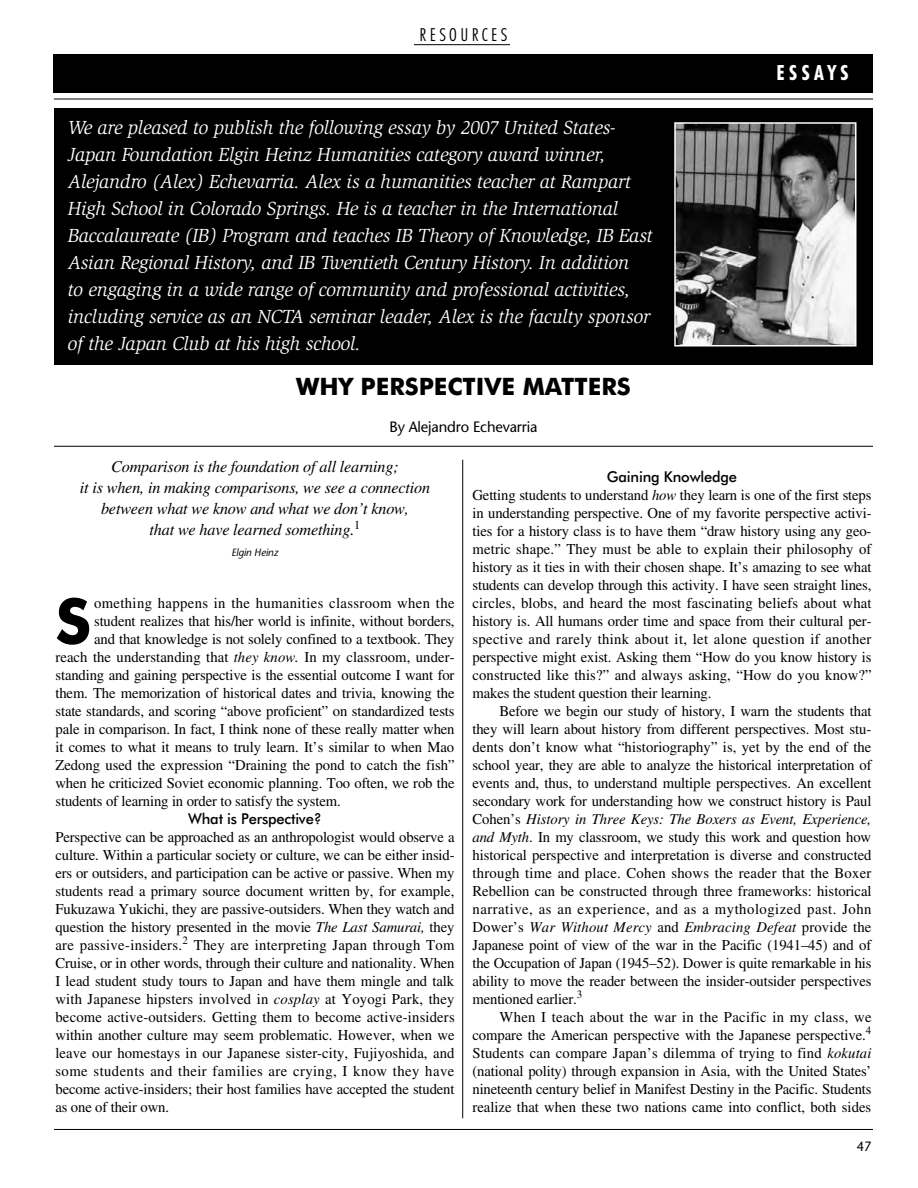
<style>
.page{position:relative;width:918px;height:1188px;background:#fff}
.page>*{position:absolute;margin:0;border:0;box-sizing:border-box;transform-origin:0 0}
.t1{font:700 62.7px "Futura BT";color:#000}
.t2{font:700 24px "Futura BT";color:#000}
.t3{font:700 condensed 21px "Futura BT";letter-spacing:.21em;color:#fff}
.t4{font:italic 19.5px/27px "Slimbach";letter-spacing:-.01em;color:#fff}
.t5{font:300 condensed 18px "Futura BT";letter-spacing:.185em;color:#000}
.t6{font:italic 16.5px/21px "EAA Times";letter-spacing:-.01em;color:#000;text-align:center}
.t7{font:15px/18px "EAA Times";letter-spacing:-.01em;color:#000;text-align:justify}
.t8{font:15px "EAA Times";letter-spacing:.025em;color:#000}
.t9{font:500 15px "Futura BT";letter-spacing:-.01em;color:#000}
.t10{font:15px "Stone Sans";letter-spacing:-.01em;color:#000}
.t11{font:13.5px "Stone Sans";color:#000;scale:.95 1}
.t12{font:italic 10.5px "Stone Sans";letter-spacing:-.01em;color:#000}
.s1{font-style:italic}
</style>
<div class="page">
<div style="left:54px;top:108px;width:819px;height:256px;background:#000"></div>
<div style="left:54px;top:54px;width:819px;height:39px;background:#000"></div>
<hr style="left:54px;top:1129px;width:819px;height:1px;background:#000">
<hr style="left:414px;top:44px;width:96px;height:1px;background:#000">
<hr style="left:462px;top:460px;width:1px;height:658px;background:#000">
<hr style="left:54px;top:99px;width:819px;height:1px;background:#000">
<img style="left:677px;top:125px;width:176px;height:218px">
<div style="left:674px;top:122px;width:182px;height:224px;border:2px solid #fff"></div>
<hr style="left:54px;top:446px;width:819px;height:1px;background:#000">
<p class="t5" style="left:420px;top:28px;width:89px">RESOURCES</p>
<p class="t4" style="left:68px;top:115px;width:587px">We are pleased to publish the following essay by 2007 United States-Japan Foundation Elgin Heinz Humanities category award winner, Alejandro (Alex) Echevarria. Alex is a humanities teacher at Rampart High School in Colorado Springs. He is a teacher in the International Baccalaureate (IB) Program and teaches IB Theory of Knowledge, IB East Asian Regional History, and IB Twentieth Century History. In addition<br>to engaging in a wide range of community and professional activities, including service as an NCTA seminar leader, Alex is the faculty sponsor of the Japan Club at his high school.</p>
<h2 class="t2" style="left:296px;top:377px;width:336px">WHY PERSPECTIVE MATTERS</h2>
<p class="t10" style="left:389px;top:421px;width:150px">By Alejandro Echevarria</p>
<h3 class="t3" style="left:776px;top:65px;width:74px">ESSAYS</h3>
<p class="t6" style="left:80px;top:457px;width:352px">Comparison is the foundation of all learning;<br>it is when, in making comparisons, we see a connection between what we know and what we don’t know,<br>that we have learned something.<sup>1</sup></p>
<p class="t12" style="left:232px;top:548px;width:48px">Elgin Heinz</p>
<h1 class="t1" style="left:55px;top:596px;width:37px">S</h1>
<p class="t8" style="left:94px;top:597px;width:362px">omething happens in the humanities classroom when the</p>
<p class="t7" style="left:94px;top:613px;width:362px">student realizes that his/her world is infinite, without borders,</p>
<p class="t7" style="left:94px;top:631px;width:362px">and that knowledge is not solely confined to a textbook. They</p>
<p class="t7" style="left:55px;top:649px;width:401px">reach the understanding that <span class="s1">they know.</span> In my classroom, under-</p>
<p class="t7" style="left:55px;top:667px;width:401px">standing and gaining perspective is the essential outcome I want for</p>
<p class="t7" style="left:55px;top:685px;width:401px">them. The memorization of historical dates and trivia, knowing the</p>
<p class="t7" style="left:55px;top:703px;width:401px">state standards, and scoring “above proficient” on standardized tests</p>
<p class="t7" style="left:55px;top:721px;width:401px">pale in comparison. In fact, I think none of these really matter when</p>
<p class="t7" style="left:55px;top:739px;width:400px">it comes to what it means to truly learn. It’s similar to when Mao</p>
<p class="t7" style="left:55px;top:757px;width:401px">Zedong used the expression “Draining the pond to catch the fish”</p>
<p class="t7" style="left:55px;top:775px;width:401px">when he criticized Soviet economic planning. Too often, we rob the</p>
<p class="t7" style="left:55px;top:793px;width:287px">students of learning in order to satisfy the system.</p>
<p class="t9" style="left:188px;top:812px;width:135px">What is Perspective?</p>
<p class="t7" style="left:55px;top:829px;width:401px">Perspective can be approached as an anthropologist would observe a culture. Within a particular society or culture, we can be either insid&shy;ers or outsiders, and participation can be active or passive. When my students read a primary source document written by, for example, Fukuzawa Yukichi, they are passive-outsiders. When they watch and question the history presented in the movie <span class="s1">The Last Samurai,</span> they are passive-insiders.<sup>2</sup> They are interpreting Japan through Tom Cruise, or in other words, through their culture and nationality. When I lead student study tours to Japan and have them mingle and talk with Japanese hipsters involved in <span class="s1">cosplay</span> at Yoyogi Park, they become active-outsiders. Getting them to become active-insiders within another culture may seem problematic. However, when we leave our homestays in our Japanese sister-city, Fujiyoshida, and some students and their families are crying, I know they have become active-insiders; their host families have accepted the student as one of their own.</p>
<p class="t9" style="left:607px;top:470px;width:132px">Gaining Knowledge</p>
<p class="t7" style="left:473px;top:487px;width:401px">Getting students to understand <span class="s1">how</span> they learn is one of the first steps in understanding perspective. One of my favorite perspective activi&shy;ties for a history class is to have them “draw history using any geo&shy;metric shape.” They must be able to explain their philosophy of history as it ties in with their chosen shape. It’s amazing to see what students can develop through this activity. I have seen straight lines, circles, blobs, and heard the most fascinating beliefs about what history is. All humans order time and space from their cultural per&shy;spective and rarely think about it, let alone question if another perspective might exist. Asking them “How do you know history is constructed like this?” and always asking, “How do you know?” makes the student question their learning.</p>
<p class="t7" style="left:473px;top:703px;width:401px;text-indent:27px">Before we begin our study of history, I warn the students that they will learn about history from different perspectives. Most stu&shy;dents don’t know what “historiography” is, yet by the end of the school year, they are able to analyze the historical interpretation of events and, thus, to understand multiple perspectives. An excellent secondary work for understanding how we construct history is Paul Cohen’s <span class="s1">History in Three Keys: The Boxers as Event, Experience, and Myth</span>. In my classroom, we study this work and question how historical perspective and interpretation is diverse and constructed through time and place. Cohen shows the reader that the Boxer Rebellion can be constructed through three frameworks: historical narrative, as an experience, and as a mythologized past. John Dower’s <span class="s1">War Without Mercy</span> and <span class="s1">Embracing Defeat</span> provide the Japanese point of view of the war in the Pacific (1941–45) and of the Occupation of Japan (1945–52). Dower is quite remarkable in his ability to move the reader between the insider-outsider perspectives mentioned earlier.<sup>3</sup></p>
<p class="t7" style="left:473px;top:1009px;width:401px;text-indent:27px">When I teach about the war in the Pacific in my class, we compare the American perspective with the Japanese perspective.<sup>4<br></sup>Students can compare Japan’s dilemma of trying to find <span class="s1">kokutai </span>(national polity) through expansion in Asia, with the United States’ nineteenth century belief in Manifest Destiny in the Pacific. Students realize that when these two nations came into conflict, both sides</p>
<p class="t11" style="left:857px;top:1141px;width:17px">47</p>
</div>
